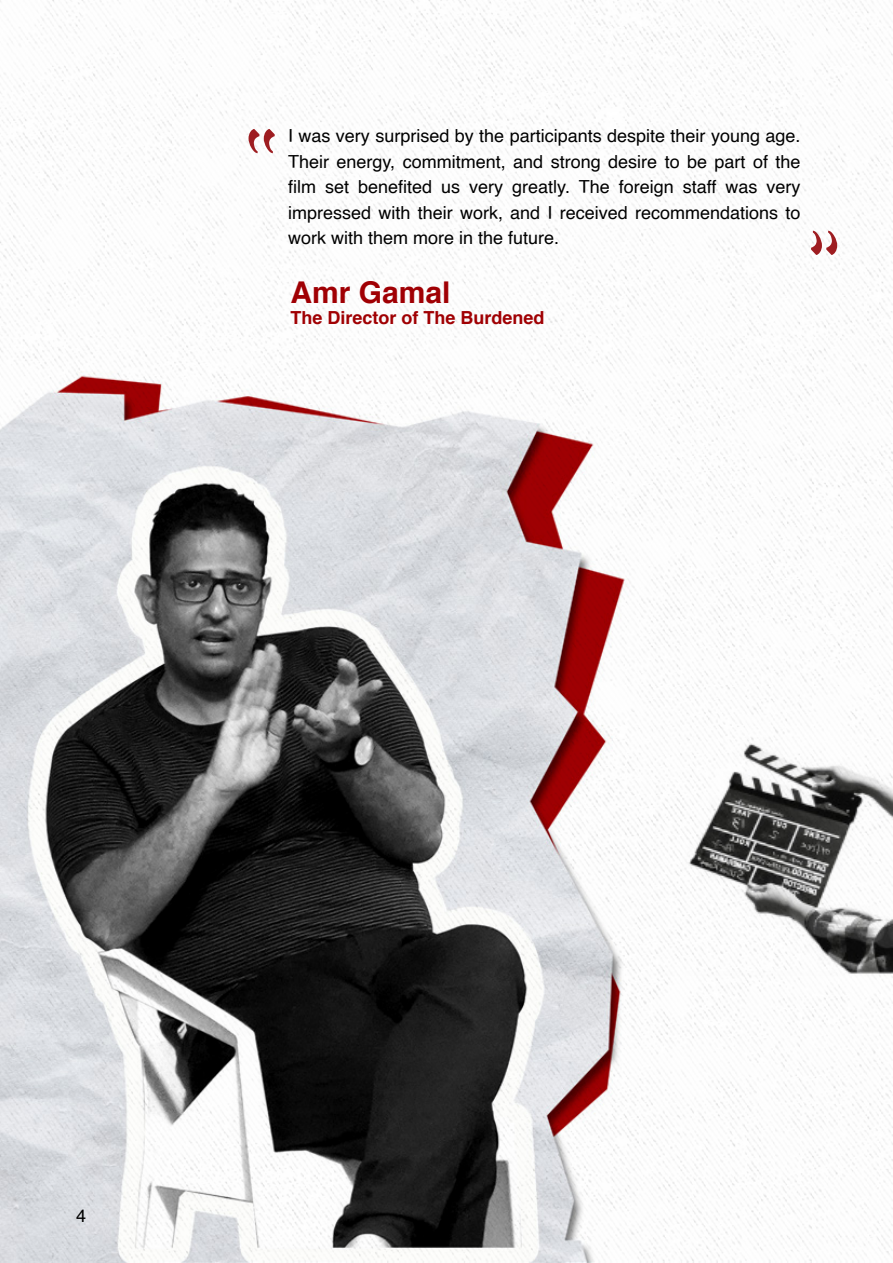
<style>
.page{position:relative;width:893px;height:1263px;background:#fff}
.page>*{position:absolute;margin:0;border:0;box-sizing:border-box;transform-origin:0 0}
.t1{font:700 30px "Helvetica";color:#a00004}
.t2{font:18px/25.5px "Helvetica";color:#000;text-align:justify}
.t3{font:700 18px "Helvetica";color:#a00003}
</style>
<div class="page">
<img style="left:0;top:0;width:893px;height:1263px">
<img style="left:641px;top:712px;width:252px;height:275px">
<img style="left:0;top:356px;width:641px;height:907px">
<svg style="left:249px;top:129px;width:26px;height:24px"></svg>
<svg style="left:811px;top:231px;width:26px;height:24px"></svg>
<p class="t2" style="left:288px;top:124px;width:514px">I was very surprised by the participants despite their young age.<br>Their energy, commitment, and strong desire to be part of the film set benefited us very greatly. The foreign staff was very impressed with their work, and I received recommendations to work with them more in the future.</p>
<h1 class="t1" style="left:290px;top:268px;width:162px">Amr Gamal</h1>
<p class="t3" style="left:290px;top:303px;width:256px">The Director of The Burdened</p>
<p class="t2" style="left:76px;top:1204px;width:12px">4</p>
</div>
